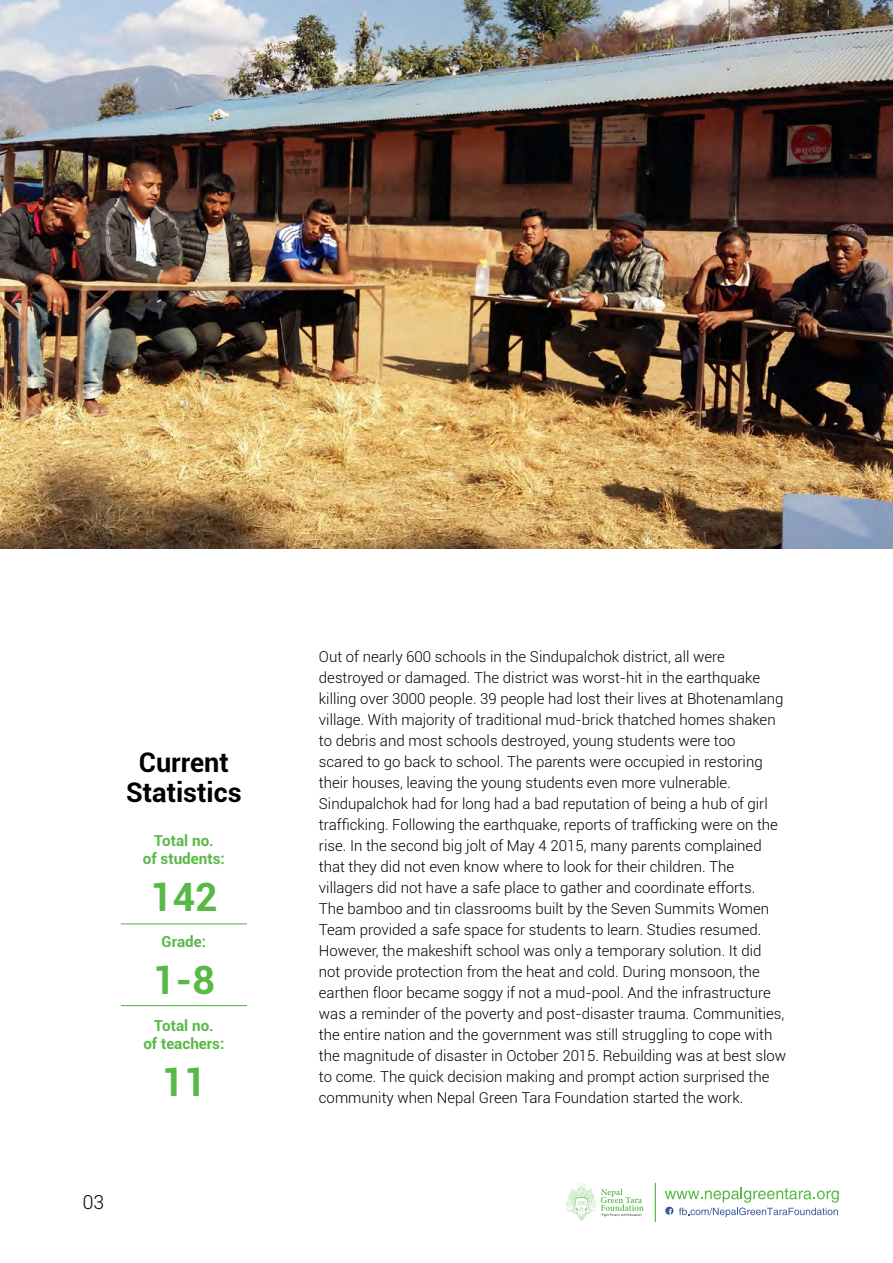
<style>
.page{position:relative;width:893px;height:1263px;background:#fff}
.page>*{position:absolute;margin:0;border:0;box-sizing:border-box;transform-origin:0 0}
.t1{font:700 39.15px "Roboto";color:#58b947}
.t2{font:700 27px/30px "Roboto";color:#000;text-align:center}
.t3{font:300 19.2px "Roboto";color:#000}
.t4{font:700 15.15px/18.3px "Roboto";color:#58b947;text-align:center}
.t5{font:300 15px/21px "Roboto";color:#000}
</style>
<div class="page">
<img style="left:0;top:0;width:893px;height:548px">
<hr style="left:121px;top:923px;width:126px;height:1px;background:#58b947">
<hr style="left:121px;top:1005px;width:126px;height:1px;background:#58b947">
<hr style="left:655px;top:1183px;width:1px;height:39px;background:#58b947">
<svg style="left:566px;top:1183px;width:78px;height:38px"></svg>
<svg style="left:665px;top:1187px;width:174px;height:30px"></svg>
<h2 class="t2" style="left:126px;top:746px;width:117px">Current<br>Statistics</h2>
<p class="t4" style="left:143px;top:830px;width:83px">Total no.<br>of students:</p>
<h1 class="t1" style="left:150px;top:869px;width:69px">142</h1>
<p class="t4" style="left:162px;top:932px;width:46px">Grade:</p>
<h1 class="t1" style="left:153px;top:952px;width:63px">1-8</h1>
<p class="t4" style="left:143px;top:1015px;width:82px">Total no.<br>of teachers:</p>
<h1 class="t1" style="left:161px;top:1054px;width:46px">11</h1>
<p class="t3" style="left:83px;top:1189px;width:23px">03</p>
<p class="t5" style="left:319px;top:645px;width:469px">Out of nearly 600 schools in the Sindupalchok district, all were destroyed or damaged. The district was worst-hit in the earthquake killing over 3000 people. 39 people had lost their lives at Bhotenamlang village. With majority of traditional mud-brick thatched homes shaken to debris and most schools destroyed, young students were too<br>scared to go back to school. The parents were occupied in restoring their houses, leaving the young students even more vulnerable.<br>Sindupalchok had for long had a bad reputation of being a hub of girl trafficking. Following the earthquake, reports of trafficking were on the rise. In the second big jolt of May 4 2015, many parents complained that they did not even know where to look for their children. The villagers did not have a safe place to gather and coordinate efforts.<br>The bamboo and tin classrooms built by the Seven Summits Women Team provided a safe space for students to learn. Studies resumed.<br>However, the makeshift school was only a temporary solution. It did not provide protection from the heat and cold. During monsoon, the earthen floor became soggy if not a mud-pool. And the infrastructure was a reminder of the poverty and post-disaster trauma. Communities, the entire nation and the government was still struggling to cope with the magnitude of disaster in October 2015. Rebuilding was at best slow to come. The quick decision making and prompt action surprised the community when Nepal Green Tara Foundation started the work.</p>
</div>
